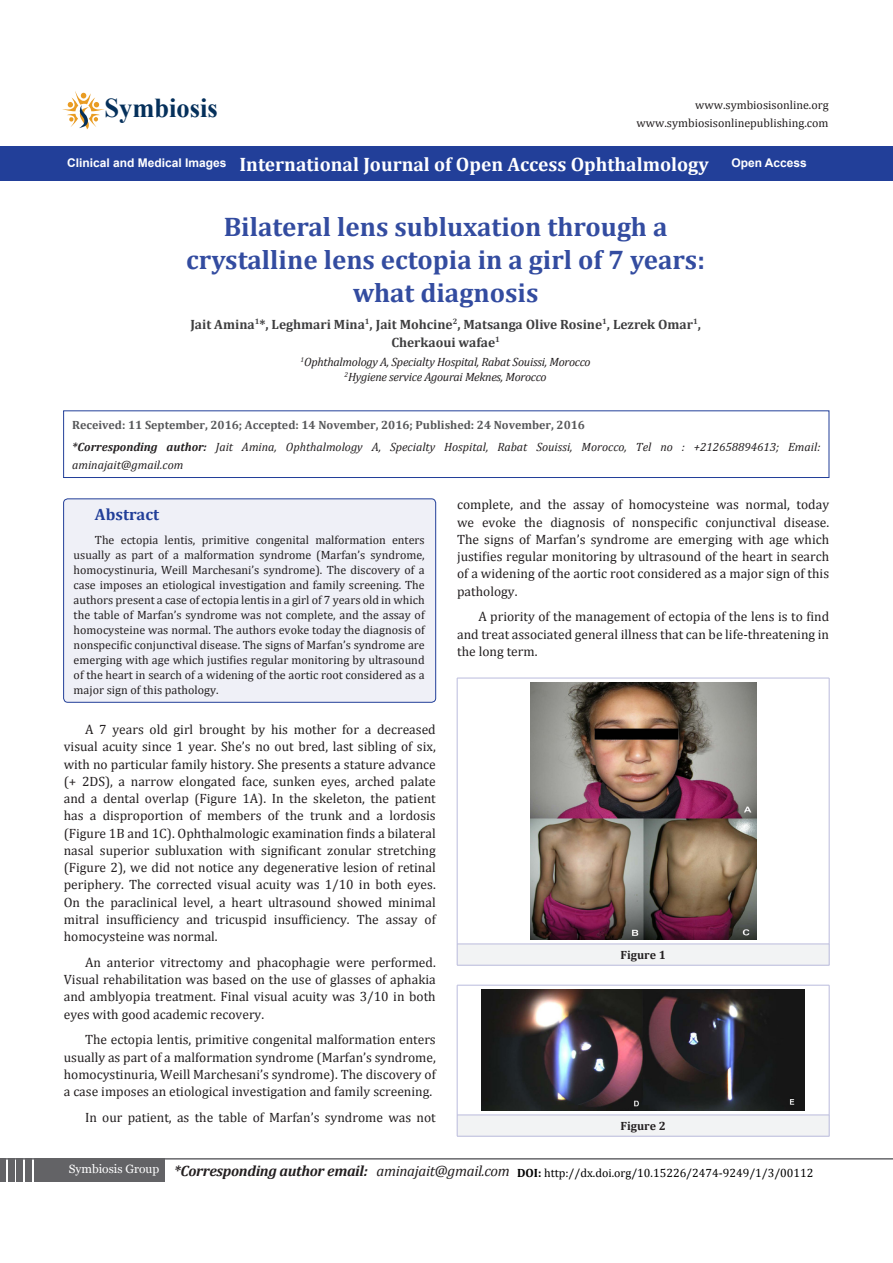
<style>
.page{position:relative;width:893px;height:1263px;background:#fff}
.page>*{position:absolute;margin:0;border:0;box-sizing:border-box;transform-origin:0 0}
.t1{font:700 27.3px "Times New Roman";color:#05305b}
.t2{font:700 27px/33px "Cambria";color:#334ca0;text-align:center}
.Default{font:700 19.5px "Cambria";color:#fff}
.Sideheadings{font:700 16.5px "Cambria";color:#223f99}
.t3{font:13.5px/17.2px "Cambria";color:#231f20;text-align:justify}
.t4{font:700 13.5px/18px "Cambria";color:#3e3e3f;text-align:center}
.t5{font:12px/15px "Cambria";color:#231f20;text-align:justify}
.Pa8{font:italic 12px/18px "Cambria";color:#231f20}
.t6{font:12px "Cambria";color:#000}
.Pa8-2{font:italic 12px "Cambria";letter-spacing:-.02em;color:#231f20}
.Pa8-3{font:700 12px "Cambria";color:#57585a}
.Pa0{font:12px "Cambria";color:#221e1f}
.Default-2{font:700 12px "Arial";color:#fff}
.t7{font:12px "Georgia";color:#fff}
.t8{font:700 12px "Cambria";color:#231f20}
.s1{font-weight:700}
.s2{font-weight:700;font-style:italic;font-size:15px;color:#231f20}
.s3{font-style:italic;font-size:15px;color:#231f20}
</style>
<div class="page">
<hr style="left:0;top:1158px;width:893px;height:1px;background:#636366">
<div style="left:34px;top:1159px;width:130px;height:23px;background:#636366"></div>
<div style="left:25px;top:1159px;width:7px;height:23px;background:#636366"></div>
<div style="left:17px;top:1159px;width:6px;height:23px;background:#636366"></div>
<div style="left:8px;top:1159px;width:6px;height:23px;background:#636366"></div>
<div style="left:0;top:1159px;width:6px;height:23px;background:#636366"></div>
<svg style="left:62px;top:91px;width:42px;height:38px"></svg>
<div style="left:0;top:146px;width:893px;height:35px;background:#223f99"></div>
<div style="left:64px;top:499px;width:372px;height:203px;background:#eff0f7;border-radius:4px"></div>
<div style="left:64px;top:499px;width:372px;height:203px;border:1px solid #223f99;border-radius:4px"></div>
<svg style="left:64px;top:411px;width:765px;height:67px"></svg>
<div style="left:457px;top:944px;width:372px;height:21px;background:#f2f3f4"></div>
<hr style="left:457px;top:678px;width:372px;height:1px;background:#babbdd">
<hr style="left:457px;top:678px;width:1px;height:266px;background:#babbdd">
<hr style="left:829px;top:678px;width:1px;height:266px;background:#babbdd">
<hr style="left:457px;top:944px;width:372px;height:1px;background:#babbdd">
<svg style="left:457px;top:944px;width:1px;height:21px"></svg>
<svg style="left:829px;top:944px;width:1px;height:21px"></svg>
<hr style="left:457px;top:965px;width:372px;height:1px;background:#babbdd">
<img style="left:530px;top:682px;width:226px;height:258px">
<div style="left:457px;top:1115px;width:372px;height:21px;background:#f2f3f4"></div>
<hr style="left:457px;top:985px;width:372px;height:1px;background:#babbdd">
<hr style="left:457px;top:985px;width:1px;height:130px;background:#babbdd">
<hr style="left:829px;top:985px;width:1px;height:130px;background:#babbdd">
<hr style="left:457px;top:1115px;width:372px;height:1px;background:#babbdd">
<svg style="left:457px;top:1115px;width:1px;height:21px"></svg>
<svg style="left:829px;top:1115px;width:1px;height:21px"></svg>
<hr style="left:457px;top:1136px;width:372px;height:1px;background:#babbdd">
<img style="left:481px;top:989px;width:324px;height:122px">
<p class="t1" style="left:105px;top:89px;width:115px">Symbiosis</p>
<p class="Pa0" style="left:695px;top:98px;width:135px">www.symbiosisonline.org</p>
<p class="Pa0" style="left:637px;top:116px;width:193px">www.symbiosisonlinepublishing.com</p>
<p class="Default-2" style="left:67px;top:155px;width:161px">Clinical and Medical Images</p>
<p class="Default" style="left:239px;top:151px;width:471px">International Journal of Open Access Ophthalmology</p>
<p class="Default-2" style="left:731px;top:155px;width:77px">Open Access</p>
<p class="t2" style="left:186px;top:210px;width:520px">Bilateral lens subluxation through a crystalline lens ectopia in a girl of 7 years: what diagnosis</p>
<p class="t4" style="left:190px;top:315px;width:512px">Jait Amina<sup>1</sup>*, Leghmari Mina<sup>1</sup>, Jait Mohcine<sup>2</sup>, Matsanga Olive Rosine<sup>1</sup>, Lezrek Omar<sup>1</sup>,<br>Cherkaoui wafae<sup>1</sup></p>
<p class="Pa8-2" style="left:301px;top:353px;width:292px"><sup>1</sup>Ophthalmology A, Specialty Hospital, Rabat Souissi, Morocco</p>
<p class="Pa8-2" style="left:345px;top:368px;width:204px"><sup>2</sup>Hygiene service Agourai Meknes, Morocco</p>
<p class="Pa8-3" style="left:72px;top:416px;width:514px">Received: 11 September, 2016; Accepted: 14 November, 2016; Published: 24 November, 2016</p>
<p class="Pa8" style="left:72px;top:437px;width:750px"><span class="s1">*Corresponding author:</span> Jait Amina, Ophthalmology A, Specialty Hospital, Rabat Souissi, Morocco, Tel no : +212658894613; Email: aminajait@gmail.com</p>
<p class="Sideheadings" style="left:95px;top:503px;width:66px">Abstract</p>
<p class="t5" style="left:74px;top:532px;width:353px;text-indent:21px">The ectopia lentis, primitive congenital malformation enters usually as part of a malformation syndrome (Marfan’s syndrome, homocystinuria, Weill Marchesani’s syndrome). The discovery of a case imposes an etiological investigation and family screening. The authors present a case of ectopia lentis in a girl of 7 years old in which the table of Marfan’s syndrome was not complete, and the assay of homocysteine was normal. The authors evoke today the diagnosis of nonspecific conjunctival disease. The signs of Marfan’s syndrome are emerging with age which justifies regular monitoring by ultrasound of the heart in search of a widening of the aortic root considered as a major sign of this pathology.</p>
<p class="t3" style="left:64px;top:721px;width:373px;text-indent:21px">A 7 years old girl brought by his mother for a decreased visual acuity since 1 year. She’s no out bred, last sibling of six, with no particular family history. She presents a stature advance (+ 2DS), a narrow elongated face, sunken eyes, arched palate and a dental overlap (Figure 1A). In the skeleton, the patient has a disproportion of members of the trunk and a lordosis (Figure 1B and 1C). Ophthalmologic examination finds a bilateral nasal superior subluxation with significant zonular stretching (Figure 2), we did not notice any degenerative lesion of retinal periphery. The corrected visual acuity was 1/10 in both eyes.<br>On the paraclinical level, a heart ultrasound showed minimal mitral insufficiency and tricuspid insufficiency. The assay of homocysteine was normal.</p>
<p class="t3" style="left:64px;top:953px;width:373px;text-indent:21px">An anterior vitrectomy and phacophagie were performed.<br>Visual rehabilitation was based on the use of glasses of aphakia and amblyopia treatment. Final visual acuity was 3/10 in both eyes with good academic recovery.</p>
<p class="t3" style="left:64px;top:1031px;width:373px;text-indent:21px">The ectopia lentis, primitive congenital malformation enters usually as part of a malformation syndrome (Marfan’s syndrome, homocystinuria, Weill Marchesani’s syndrome). The discovery of a case imposes an etiological investigation and family screening.</p>
<p class="t3" style="left:85px;top:1108px;width:352px">In our patient, as the table of Marfan’s syndrome was not</p>
<p class="t3" style="left:457px;top:496px;width:374px">complete, and the assay of homocysteine was normal, today we evoke the diagnosis of nonspecific conjunctival disease.<br>The signs of Marfan’s syndrome are emerging with age which justifies regular monitoring by ultrasound of the heart in search of a widening of the aortic root considered as a major sign of this pathology.</p>
<p class="t3" style="left:457px;top:608px;width:374px;text-indent:21px">A priority of the management of ectopia of the lens is to find and treat associated general illness that can be life-threatening in the long term.</p>
<p class="t8" style="left:620px;top:947px;width:47px">Figure 1</p>
<p class="t8" style="left:620px;top:1118px;width:47px">Figure 2</p>
<p class="t7" style="left:69px;top:1162px;width:92px">Symbiosis Group</p>
<p class="t6" style="left:174px;top:1165px;width:641px"><span class="s2">*Corresponding author email:</span> <span class="s3">aminajait@gmail.com</span> <span class="s1">DOI:</span> http://dx.doi.org/10.15226/2474-9249/1/3/00112</p>
</div>
